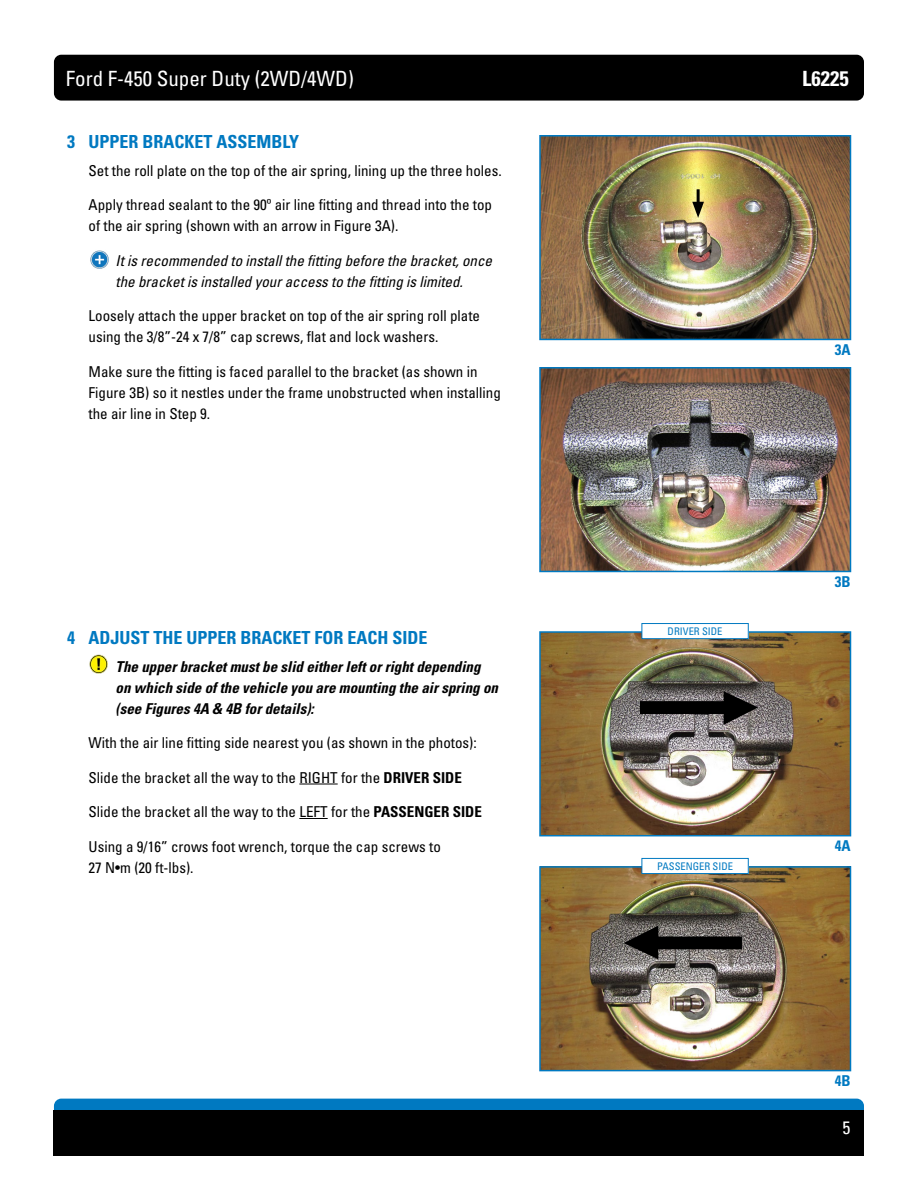
<style>
.page{position:relative;width:918px;height:1188px;background:#fff}
.page>*{position:absolute;margin:0;border:0;box-sizing:border-box;transform-origin:0 0}
.t1{font:condensed 21px "Univers LT Std";color:#fff}
.t2{font:700 condensed 21px "Univers LT Std";color:#fff}
.t3{font:700 condensed 18px "Univers LT Std";color:#0079c1}
.t4{font:condensed 18px "Univers LT Std";color:#fff}
.t5{font:condensed 15px/21px "Univers LT Std";color:#000}
.t6{font:italic 700 condensed 15px/21px "Univers LT Std";color:#000}
.t7{font:italic condensed 15px/21px "Univers LT Std";color:#000}
.t8{font:700 condensed 15px "Univers LT Std";color:#0079c1}
.t9{font:condensed 10.5px "Univers LT Std";color:#0079c1}
.s1{font-weight:700}
</style>
<div class="page">
<div style="left:54px;top:55px;width:810px;height:46px;background:#000;border-radius:7px"></div>
<div style="left:54px;top:1099px;width:810px;height:45px;background:#0079c1;border-radius:7px"></div>
<div style="left:54px;top:1110px;width:810px;height:46px;background:#000"></div>
<hr style="left:299px;top:784px;width:39px;height:1px;background:#000">
<svg style="left:299px;top:818px;width:29px;height:1px"></svg>
<img style="left:542px;top:138px;width:306px;height:199px">
<div style="left:539px;top:135px;width:312px;height:205px;border:2px solid #0079c1"></div>
<img style="left:542px;top:370px;width:306px;height:199px">
<div style="left:539px;top:367px;width:312px;height:205px;border:2px solid #0079c1"></div>
<hr style="left:697px;top:189px;width:3px;height:18px;background:#000">
<svg style="left:692px;top:202px;width:12px;height:16px"></svg>
<img style="left:89px;top:654px;width:19px;height:20px">
<img style="left:542px;top:869px;width:306px;height:199px">
<div style="left:539px;top:866px;width:312px;height:205px;border:2px solid #0079c1"></div>
<img style="left:542px;top:634px;width:306px;height:199px">
<div style="left:539px;top:631px;width:312px;height:205px;border:2px solid #0079c1"></div>
<div style="left:642px;top:858px;width:106px;height:16px;background:#fff"></div>
<div style="left:642px;top:858px;width:107px;height:16px;border:1px solid #0079c1"></div>
<div style="left:642px;top:624px;width:106px;height:15px;background:#fff"></div>
<div style="left:642px;top:623px;width:107px;height:16px;border:1px solid #0079c1"></div>
<svg style="left:640px;top:691px;width:118px;height:34px;background:#4f4c4d"></svg>
<svg style="left:624px;top:926px;width:118px;height:33px;background:#4a4746"></svg>
<img style="left:90px;top:250px;width:19px;height:19px">
<h1 class="t1" style="left:66px;top:65px;width:290px">Ford F-450 Super Duty (2WD/4WD)</h1>
<h1 class="t2" style="left:802px;top:65px;width:48px">L6225</h1>
<p class="t3" style="left:67px;top:131px;width:233px">3 UPPER BRACKET ASSEMBLY</p>
<p class="t5" style="left:89px;top:160px;width:415px">Set the roll plate on the top of the air spring, lining up the three holes.</p>
<p class="t5" style="left:89px;top:194px;width:405px">Apply thread sealant to the 90o air line fitting and thread into the top of the air spring (shown with an arrow in Figure 3A).</p>
<p class="t7" style="left:116px;top:250px;width:378px">It is recommended to install the fitting before the bracket, once the bracket is installed your access to the fitting is limited.</p>
<p class="t5" style="left:89px;top:305px;width:393px">Loosely attach the upper bracket on top of the air spring roll plate using the 3/8”-24 x 7/8” cap screws, flat and lock washers.</p>
<p class="t5" style="left:89px;top:361px;width:414px">Make sure the fitting is faced parallel to the bracket (as shown in<br>Figure 3B) so it nestles under the frame unobstructed when installing the air line in Step 9.</p>
<p class="t3" style="left:67px;top:626px;width:362px">4 ADJUST THE UPPER BRACKET FOR EACH SIDE</p>
<p class="t6" style="left:116px;top:656px;width:384px">The upper bracket must be slid either left or right depending on which side of the vehicle you are mounting the air spring on (see Figures 4A &amp; 4B for details):</p>
<p class="t5" style="left:89px;top:732px;width:390px">With the air line fitting side nearest you (as shown in the photos):</p>
<p class="t5" style="left:89px;top:766px;width:375px">Slide the bracket all the way to the RIGHT for the <span class="s1">DRIVER SIDE</span></p>
<p class="t5" style="left:89px;top:801px;width:395px">Slide the bracket all the way to the LEFT for the <span class="s1">PASSENGER SIDE</span></p>
<p class="t5" style="left:89px;top:835px;width:354px">Using a 9/16” crows foot wrench, torque the cap screws to<br>27 N•m (20 ft-lbs).</p>
<p class="t9" style="left:668px;top:625px;width:56px">DRIVER SIDE</p>
<p class="t9" style="left:657px;top:859px;width:77px">PASSENGER SIDE</p>
<p class="t8" style="left:835px;top:340px;width:17px">3A</p>
<p class="t8" style="left:835px;top:572px;width:17px">3B</p>
<p class="t8" style="left:835px;top:836px;width:17px">4A</p>
<p class="t8" style="left:835px;top:1071px;width:17px">4B</p>
<p class="t4" style="left:843px;top:1116px;width:9px">5</p>
</div>
